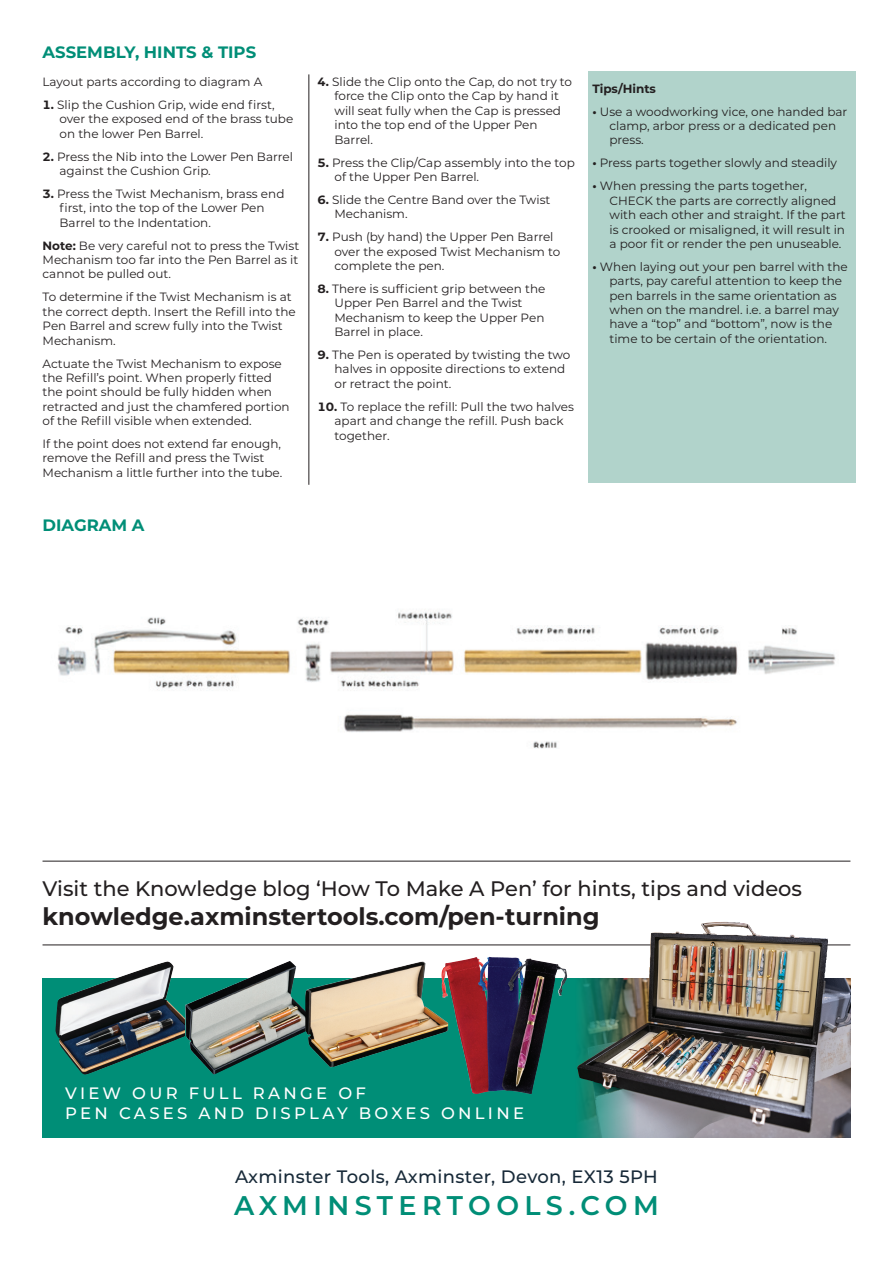
<style>
.page{position:relative;width:893px;height:1263px;background:#fff}
.page>*{position:absolute;margin:0;border:0;box-sizing:border-box;transform-origin:0 0}
.t1{font:600 27px "Montserrat";letter-spacing:.2em;color:#008e77}
.t2{font:700 24px "Montserrat";color:#231f20}
.t3{font:500 21px "Montserrat";color:#231f20}
.t4{font:500 18px "Montserrat";letter-spacing:.02em;color:#172938}
.t5{font:500 16.5px/19.8px "Montserrat";letter-spacing:.2em;color:#fff}
.t6{font:700 16.5px "Montserrat";color:#008e77}
.t7{font:12px/14.4px "Montserrat";color:#231f20}
.t8{font:700 12px "Montserrat";color:#231f20}
.s1{font-weight:700}
</style>
<div class="page">
<hr style="left:43px;top:944px;width:807px;height:1px;background:#231f20">
<svg style="left:43px;top:978px;width:532px;height:159px;background:#287b6f"></svg>
<img style="left:575px;top:978px;width:275px;height:159px">
<img style="left:98px;top:961px;width:69px;height:24px">
<img style="left:250px;top:961px;width:39px;height:17px">
<img style="left:305px;top:961px;width:143px;height:106px">
<img style="left:577px;top:922px;width:144px;height:151px">
<img style="left:451px;top:957px;width:38px;height:8px">
<hr style="left:43px;top:861px;width:807px;height:1px;background:#231f20">
<div style="left:588px;top:71px;width:268px;height:412px;background:#b1d3cb"></div>
<hr style="left:309px;top:74px;width:1px;height:411px;background:#231f20">
<img style="left:57px;top:611px;width:779px;height:138px">
<h3 class="t6" style="left:43px;top:41px;width:215px">ASSEMBLY, HINTS &amp; TIPS</h3>
<p class="t7" style="left:43px;top:74px;width:221px">Layout parts according to diagram A</p>
<p class="t7" style="left:60px;top:97px;width:235px;text-indent:-17px"><span class="s1">1.</span> Slip the Cushion Grip, wide end first, over the exposed end of the brass tube on the lower Pen Barrel.</p>
<p class="t7" style="left:60px;top:149px;width:235px;text-indent:-17px"><span class="s1">2.</span> Press the Nib into the Lower Pen Barrel against the Cushion Grip.</p>
<p class="t7" style="left:60px;top:186px;width:226px;text-indent:-17px"><span class="s1">3.</span> Press the Twist Mechanism, brass end first, into the top of the Lower Pen<br>Barrel to the Indentation.</p>
<p class="t7" style="left:43px;top:238px;width:258px;text-align:justify"><span class="s1">Note:</span> Be very careful not to press the Twist Mechanism too far into the Pen Barrel as it cannot be pulled out.</p>
<p class="t7" style="left:43px;top:289px;width:255px">To determine if the Twist Mechanism is at the correct depth. Insert the Refill into the Pen Barrel and screw fully into the Twist Mechanism.</p>
<p class="t7" style="left:43px;top:356px;width:249px">Actuate the Twist Mechanism to expose the Refill’s point. When properly fitted the point should be fully hidden when retracted and just the chamfered portion of the Refill visible when extended.</p>
<p class="t7" style="left:43px;top:436px;width:241px">If the point does not extend far enough, remove the Refill and press the Twist<br>Mechanism a little further into the tube.</p>
<h3 class="t6" style="left:43px;top:513px;width:104px">DIAGRAM A</h3>
<p class="t7" style="left:334px;top:74px;width:239px;text-indent:-17px"><span class="s1">4.</span> Slide the Clip onto the Cap, do not try to force the Clip onto the Cap by hand it will seat fully when the Cap is pressed into the top end of the Upper Pen<br>Barrel.</p>
<p class="t7" style="left:334px;top:155px;width:242px;text-indent:-17px"><span class="s1">5.</span> Press the Clip/Cap assembly into the top of the Upper Pen Barrel.</p>
<p class="t7" style="left:334px;top:192px;width:217px;text-indent:-17px"><span class="s1">6.</span> Slide the Centre Band over the Twist<br>Mechanism.</p>
<p class="t7" style="left:334px;top:229px;width:227px;text-indent:-17px"><span class="s1">7.</span> Push (by hand) the Upper Pen Barrel over the exposed Twist Mechanism to complete the pen.</p>
<p class="t7" style="left:334px;top:281px;width:212px;text-indent:-17px"><span class="s1">8.</span> There is sufficient grip between the<br>Upper Pen Barrel and the Twist<br>Mechanism to keep the Upper Pen<br>Barrel in place.</p>
<p class="t7" style="left:334px;top:347px;width:237px;text-indent:-17px"><span class="s1">9.</span> The Pen is operated by twisting the two halves in opposite directions to extend or retract the point.</p>
<p class="t7" style="left:334px;top:399px;width:241px;text-indent:-17px"><span class="s1">10.</span> To replace the refill: Pull the two halves apart and change the refill. Push back together.</p>
<p class="t8" style="left:592px;top:80px;width:65px">Tips/Hints</p>
<p class="t7" style="left:609px;top:104px;width:239px;text-indent:-17px"><span class="s1">•</span> Use a woodworking vice, one handed bar clamp, arbor press or a dedicated pen press.</p>
<p class="t7" style="left:592px;top:156px;width:246px"><span class="s1">•</span> Press parts together slowly and steadily</p>
<p class="t7" style="left:609px;top:178px;width:238px;text-indent:-17px"><span class="s1">•</span> When pressing the parts together, CHECK the parts are correctly aligned with each other and straight. If the part is crooked or misaligned, it will result in a poor fit or render the pen unuseable.</p>
<p class="t7" style="left:609px;top:259px;width:240px;text-indent:-17px"><span class="s1">•</span> When laying out your pen barrel with the parts, pay careful attention to keep the pen barrels in the same orientation as when on the mandrel. i.e. a barrel may have a “top” and “bottom”, now is the time to be certain of the orientation.</p>
<h3 class="t3" style="left:43px;top:874px;width:761px">Visit the Knowledge blog ‘How To Make A Pen’ for hints, tips and videos</h3>
<h2 class="t2" style="left:43px;top:899px;width:559px">knowledge.axminstertools.com/pen-turning</h2>
<h3 class="t5" style="left:65px;top:1083px;width:460px">VIEW OUR FULL RANGE OF<br>PEN CASES AND DISPLAY BOXES ONLINE</h3>
<h3 class="t4" style="left:235px;top:1164px;width:424px">Axminster Tools, Axminster, Devon, EX13 5PH</h3>
<h1 class="t1" style="left:234px;top:1186px;width:426px">AXMINSTERTOOLS.COM</h1>
</div>
